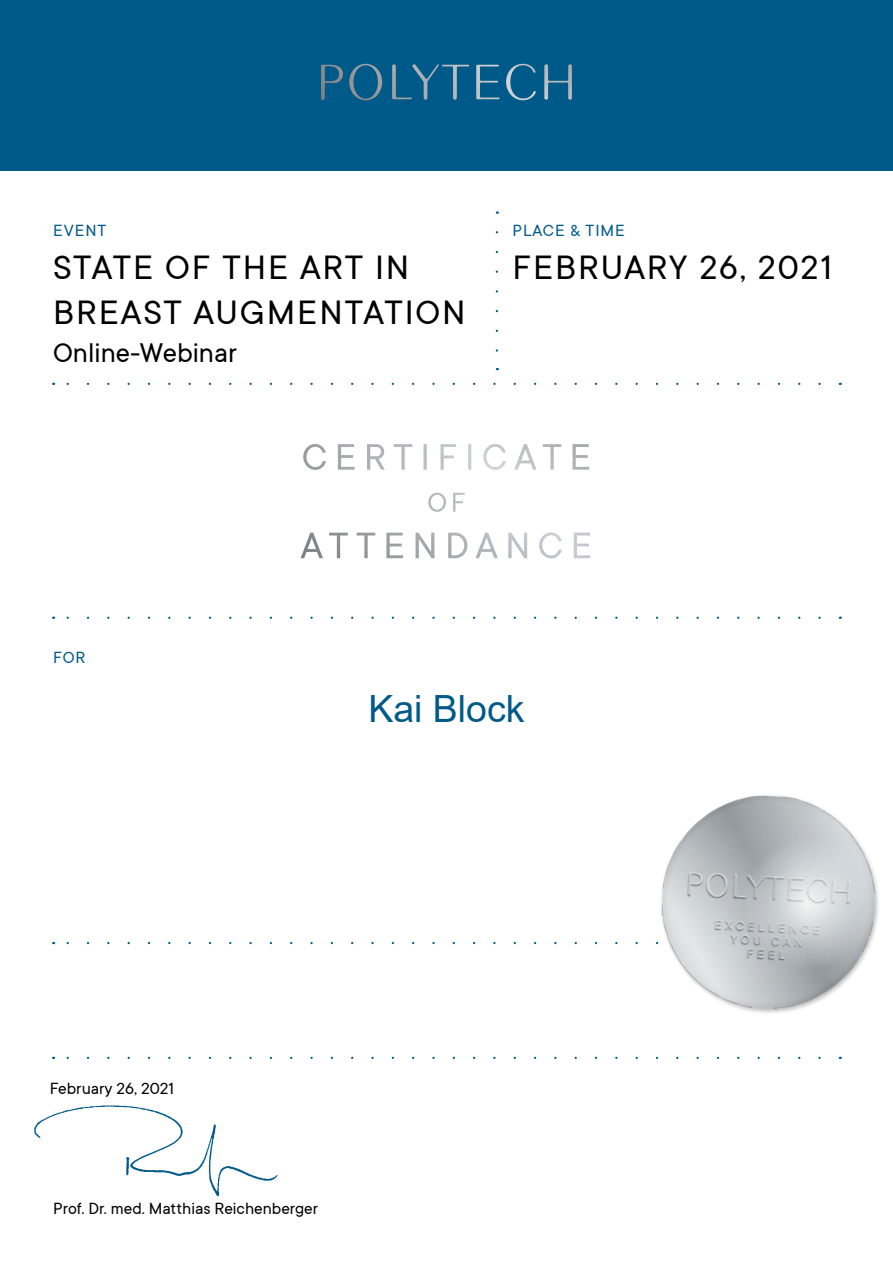
<style>
.page{position:relative;width:893px;height:1263px;background:#fff}
.page>*{position:absolute;margin:0;border:0;box-sizing:border-box;transform-origin:0 0}
.t1{font:37.5px/45px "TT Commons";letter-spacing:.05em;color:#000}
.t2{font:37.5px "Arial";color:#005a89}
.t3{font:30px "TT Commons";color:#000}
.t4{font:18px "TT Commons";color:#000}
.t5{font:18px "TT Commons";letter-spacing:.05em;color:#005a89}
</style>
<div class="page">
<div style="left:0;top:0;width:893px;height:170px;background:#005a89"></div>
<img style="left:321px;top:64px;width:251px;height:36px">
<svg style="left:66px;top:383px;width:754px;height:2px"></svg>
<svg style="left:66px;top:617px;width:754px;height:2px"></svg>
<svg style="left:66px;top:942px;width:591px;height:2px"></svg>
<svg style="left:66px;top:1057px;width:754px;height:2px"></svg>
<svg style="left:496px;top:232px;width:2px;height:120px"></svg>
<img style="left:303px;top:444px;width:286px;height:26px">
<img style="left:657px;top:795px;width:222px;height:218px">
<img style="left:34px;top:1105px;width:244px;height:92px">
<p class="t5" style="left:53px;top:221px;width:55px">EVENT</p>
<p class="t1" style="left:53px;top:246px;width:414px">STATE OF THE ART IN<br>BREAST AUGMENTATION</p>
<p class="t3" style="left:53px;top:336px;width:185px">Online-Webinar</p>
<p class="t5" style="left:512px;top:221px;width:114px">PLACE &amp; TIME</p>
<p class="t1" style="left:512px;top:246px;width:321px">FEBRUARY 26, 2021</p>
<p class="t5" style="left:53px;top:648px;width:34px">FOR</p>
<p class="t2" style="left:368px;top:683px;width:158px">Kai Block</p>
<p class="t4" style="left:50px;top:1079px;width:126px">February 26, 2021</p>
<p class="t4" style="left:53px;top:1198px;width:267px">Prof. Dr. med. Matthias Reichenberger</p>
</div>
